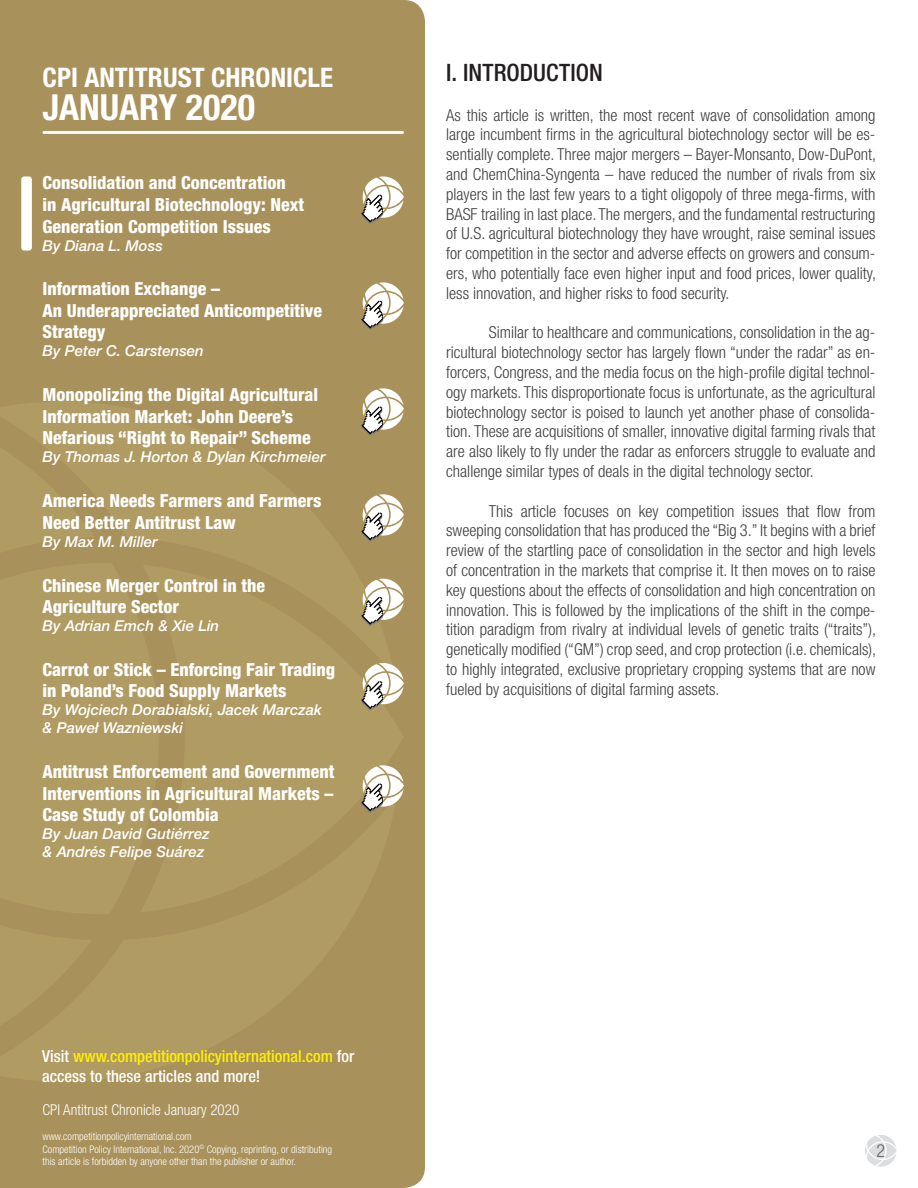
<style>
.page{position:relative;width:918px;height:1188px;background:#fff}
.page>*{position:absolute;margin:0;border:0;box-sizing:border-box;transform-origin:0 0}
.Body_Text{font:700 condensed 36px "Helvetica Neue LT Std";color:#fff}
.Body_Text-2{font:700 condensed 27px "Helvetica Neue LT Std";color:#fff}
.No_Spacing{font:500 condensed 24px "Helvetica Neue LT Std";letter-spacing:.005em;color:#231f20}
.t1{font:800 condensed 18px/21.6px "Helvetica Neue LT Std";color:#fff}
.t2{font:300 condensed 18px "Helvetica Neue LT Std";color:#636366}
.No_Spacing-2{font:300 condensed 16.5px/19.8px "Helvetica Neue LT Std";color:#3e3e3f;text-align:justify}
.Body_Text-3{font:500 condensed 16.5px/19.8px "Helvetica Neue LT Std";color:#fff101}
.t3{font:italic 500 15px "Helvetica Neue LT Std";color:#fff}
.t4{font:300 condensed 15px "Helvetica Neue LT Std";color:#fff}
.t5{font:300 condensed 10.5px "Helvetica Neue LT Std";color:#fff}
.s1{color:#fff}
</style>
<div class="page">
<svg style="left:865px;top:1135px;width:32px;height:32px"></svg>
<div style="left:0;top:0;width:425px;height:1188px;background:#a8915a"></div>
<div style="left:0;top:677px;width:140px;height:118px;background:#b09b62"></div>
<svg style="left:0;top:795px;width:397px;height:287px;background:#ac965e"></svg>
<svg style="left:0;top:401px;width:395px;height:276px;background:#ac965e"></svg>
<svg style="left:140px;top:565px;width:264px;height:347px;background:#ad985f"></svg>
<svg style="left:0;top:421px;width:95px;height:292px;background:#ae9860"></svg>
<svg style="left:0;top:768px;width:92px;height:289px;background:#ae9860"></svg>
<hr style="left:43px;top:131px;width:361px;height:3px;background:#fff;border-radius:2px">
<div style="left:21px;top:176px;width:11px;height:75px;background:#fff;border-radius:3px"></div>
<svg style="left:361px;top:176px;width:43px;height:48px"></svg>
<svg style="left:361px;top:282px;width:43px;height:48px"></svg>
<svg style="left:361px;top:388px;width:43px;height:48px"></svg>
<svg style="left:361px;top:494px;width:43px;height:48px"></svg>
<svg style="left:361px;top:579px;width:43px;height:47px"></svg>
<svg style="left:361px;top:663px;width:43px;height:48px"></svg>
<svg style="left:361px;top:765px;width:43px;height:48px"></svg>
<p class="Body_Text-2" style="left:43px;top:61px;width:292px">CPI ANTITRUST CHRONICLE</p>
<p class="Body_Text" style="left:43px;top:86px;width:214px">JANUARY 2020</p>
<p class="t1" style="left:43px;top:172px;width:263px">Consolidation and Concentration in Agricultural Biotechnology: Next<br>Generation Competition Issues</p>
<p class="t3" style="left:43px;top:236px;width:122px">By Diana L. Moss</p>
<p class="t1" style="left:43px;top:278px;width:179px">Information Exchange –</p>
<p class="t1" style="left:43px;top:299px;width:281px">An Underappreciated Anticompetitive<br>Strategy</p>
<p class="t3" style="left:43px;top:342px;width:163px">By Peter C. Carstensen</p>
<p class="t1" style="left:43px;top:384px;width:277px">Monopolizing the Digital Agricultural<br>Information Market: John Deere’s<br>Nefarious “Right to Repair” Scheme</p>
<p class="t3" style="left:43px;top:448px;width:285px">By Thomas J. Horton &amp; Dylan Kirchmeier</p>
<p class="t1" style="left:43px;top:490px;width:280px">America Needs Farmers and Farmers<br>Need Better Antitrust Law</p>
<p class="t3" style="left:43px;top:533px;width:117px">By Max M. Miller</p>
<p class="t1" style="left:43px;top:574px;width:224px">Chinese Merger Control in the<br>Agriculture Sector</p>
<p class="t3" style="left:43px;top:617px;width:178px">By Adrian Emch &amp; Xie Lin</p>
<p class="t1" style="left:43px;top:658px;width:294px">Carrot or Stick – Enforcing Fair Trading in Poland’s Food Supply Markets</p>
<p class="t3" style="left:43px;top:701px;width:281px">By Wojciech Dorabialski, Jacek Marczak</p>
<p class="t3" style="left:43px;top:719px;width:142px">&amp; Paweł Wazniewski</p>
<p class="t1" style="left:43px;top:761px;width:293px;text-align:justify">Antitrust Enforcement and Government Interventions in Agricultural Markets – Case Study of Colombia</p>
<p class="t3" style="left:43px;top:825px;width:169px">By Juan David Gutiérrez</p>
<p class="t3" style="left:43px;top:843px;width:163px">&amp; Andrés Felipe Suárez</p>
<p class="Body_Text-3" style="left:42px;top:1046px;width:313px"><span class="s1">Visit</span> www.competitionpolicyinternational.com <span class="s1">for access to these articles and more!</span></p>
<p class="t4" style="left:43px;top:1101px;width:198px">CPI Antitrust Chronicle January 2020</p>
<p class="t5" style="left:43px;top:1130px;width:151px">www.competitionpolicyinternational.com</p>
<p class="t5" style="left:43px;top:1143px;width:291px">Competition Policy International, Inc. 2020<sup>©</sup> Copying, reprinting, or distributing</p>
<p class="t5" style="left:43px;top:1156px;width:255px">this article is forbidden by anyone other than the publisher or author.</p>
<p class="No_Spacing" style="left:446px;top:58px;width:158px">I. INTRODUCTION</p>
<p class="No_Spacing-2" style="left:446px;top:105px;width:431px">As this article is written, the most recent wave of consolidation among large incumbent firms in the agricultural biotechnology sector will be es&shy;sentially complete. Three major mergers – Bayer-Monsanto, Dow-DuPont, and ChemChina-Syngenta – have reduced the number of rivals from six players in the last few years to a tight oligopoly of three mega-firms, with BASF trailing in last place. The mergers, and the fundamental restructuring of U.S. agricultural biotechnology they have wrought, raise seminal issues for competition in the sector and adverse effects on growers and consum&shy;ers, who potentially face even higher input and food prices, lower quality, less innovation, and higher risks to food security.</p>
<p class="No_Spacing-2" style="left:446px;top:322px;width:431px;text-indent:43px">Similar to healthcare and communications, consolidation in the ag&shy;ricultural biotechnology sector has largely flown “under the radar” as en&shy;forcers, Congress, and the media focus on the high-profile digital technol&shy;ogy markets. This disproportionate focus is unfortunate, as the agricultural biotechnology sector is poised to launch yet another phase of consolida&shy;tion. These are acquisitions of smaller, innovative digital farming rivals that are also likely to fly under the radar as enforcers struggle to evaluate and challenge similar types of deals in the digital technology sector.</p>
<p class="No_Spacing-2" style="left:446px;top:501px;width:431px;text-indent:43px">This article focuses on key competition issues that flow from sweeping consolidation that has produced the “Big 3.” It begins with a brief review of the startling pace of consolidation in the sector and high levels of concentration in the markets that comprise it. It then moves on to raise key questions about the effects of consolidation and high concentration on innovation. This is followed by the implications of the shift in the compe&shy;tition paradigm from rivalry at individual levels of genetic traits (“traits”), genetically modified (“GM”) crop seed, and crop protection (i.e. chemicals), to highly integrated, exclusive proprietary cropping systems that are now fueled by acquisitions of digital farming assets.</p>
<p class="t2" style="left:876px;top:1141px;width:10px">2</p>
</div>
